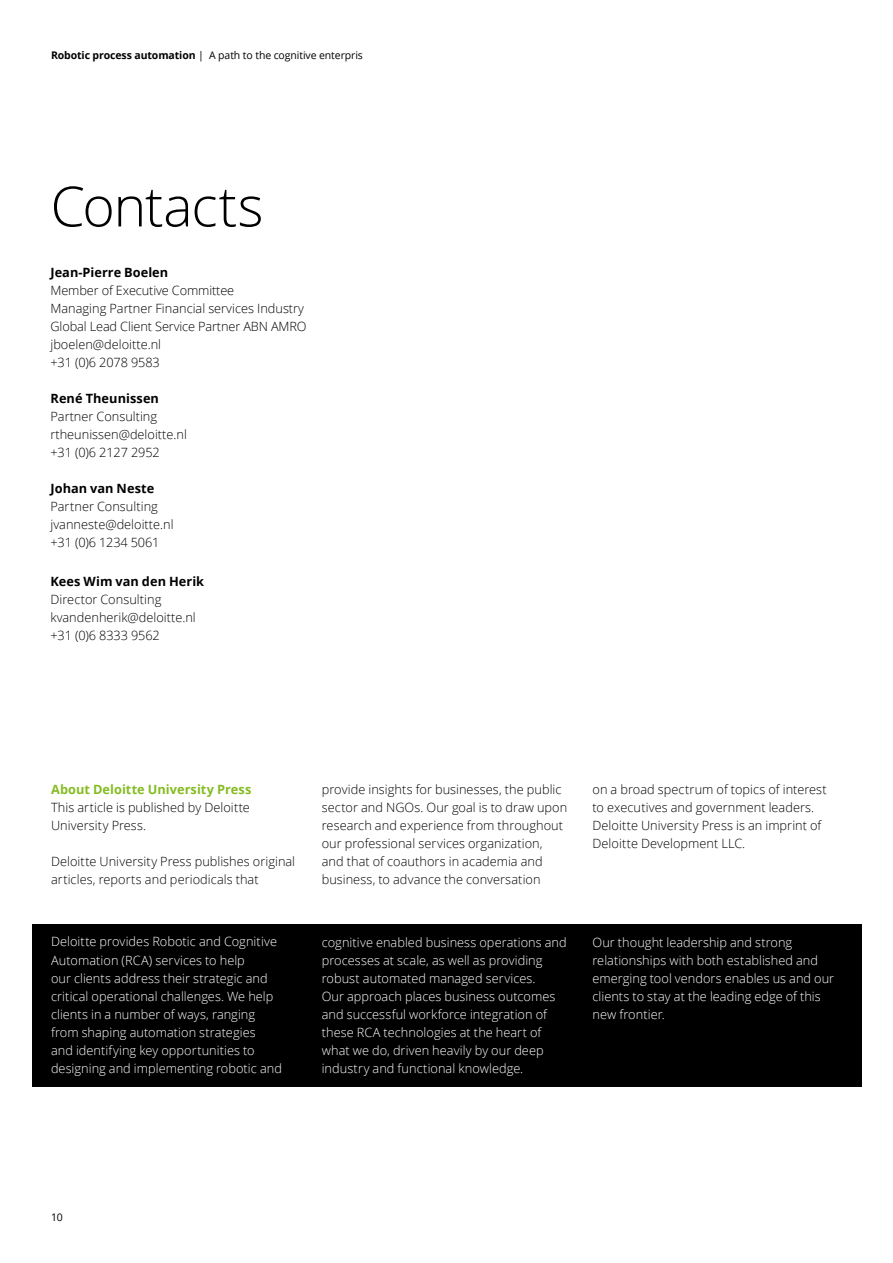
<style>
.page{position:relative;width:893px;height:1263px;background:#fff}
.page>*{position:absolute;margin:0;border:0;box-sizing:border-box;transform-origin:0 0}
.t1{font:300 55.5px "Open Sans";letter-spacing:-.025em;color:#000}
.t2{font:300 12.75px/18px "Open Sans";color:#000}
.t3{font:300 12.75px/18px "Open Sans";letter-spacing:.005em;color:#fff}
.t4{font:700 12.75px "Open Sans";color:#000}
.t5{font:700 12.75px "Open Sans";letter-spacing:.005em;color:#85bc22}
.t6{font:10.5px "Open Sans";letter-spacing:-.01em;color:#000}
.s1{font-weight:700}
</style>
<div class="page">
<div style="left:32px;top:924px;width:829px;height:162px;background:#000"></div>
<p class="t6" style="left:51px;top:48px;width:313px"><span class="s1">Robotic process automation</span> | A path to the cognitive enterpris</p>
<h1 class="t1" style="left:50px;top:168px;width:214px">Contacts</h1>
<p class="t4" style="left:50px;top:263px;width:119px">Jean-Pierre Boelen</p>
<p class="t2" style="left:50px;top:281px;width:258px">Member of Executive Committee<br>Managing Partner Financial services Industry<br>Global Lead Client Service Partner ABN AMRO jboelen@deloitte.nl<br>+31 (0)6 2078 9583</p>
<p class="t4" style="left:50px;top:389px;width:110px">René Theunissen</p>
<p class="t2" style="left:50px;top:407px;width:138px">Partner Consulting rtheunissen@deloitte.nl +31 (0)6 2127 2952</p>
<p class="t4" style="left:50px;top:479px;width:105px">Johan van Neste</p>
<p class="t2" style="left:50px;top:497px;width:125px">Partner Consulting jvanneste@deloitte.nl +31 (0)6 1234 5061</p>
<p class="t4" style="left:50px;top:573px;width:155px">Kees Wim van den Herik</p>
<p class="t2" style="left:50px;top:590px;width:147px">Director Consulting kvandenherik@deloitte.nl +31 (0)6 8333 9562</p>
<p class="t5" style="left:51px;top:781px;width:202px">About Deloitte University Press</p>
<p class="t2" style="left:51px;top:798px;width:200px">This article is published by Deloitte<br>University Press.</p>
<p class="t2" style="left:51px;top:852px;width:246px">Deloitte University Press publishes original articles, reports and periodicals that</p>
<p class="t2" style="left:322px;top:780px;width:247px">provide insights for businesses, the public sector and NGOs. Our goal is to draw upon research and experience from throughout our professional services organization, and that of coauthors in academia and business, to advance the conversation</p>
<p class="t2" style="left:592px;top:780px;width:236px">on a broad spectrum of topics of interest to executives and government leaders.<br>Deloitte University Press is an imprint of Deloitte Development LLC.</p>
<p class="t3" style="left:51px;top:932px;width:232px">Deloitte provides Robotic and Cognitive Automation (RCA) services to help<br>our clients address their strategic and critical operational challenges. We help clients in a number of ways, ranging from shaping automation strategies<br>and identifying key opportunities to designing and implementing robotic and</p>
<p class="t3" style="left:322px;top:932px;width:247px">cognitive enabled business operations and processes at scale, as well as providing robust automated managed services.<br>Our approach places business outcomes and successful workforce integration of these RCA technologies at the heart of what we do, driven heavily by our deep industry and functional knowledge.</p>
<p class="t3" style="left:592px;top:932px;width:243px">Our thought leadership and strong relationships with both established and emerging tool vendors enables us and our clients to stay at the leading edge of this new frontier.</p>
<p class="t6" style="left:51px;top:1210px;width:13px">10</p>
</div>
